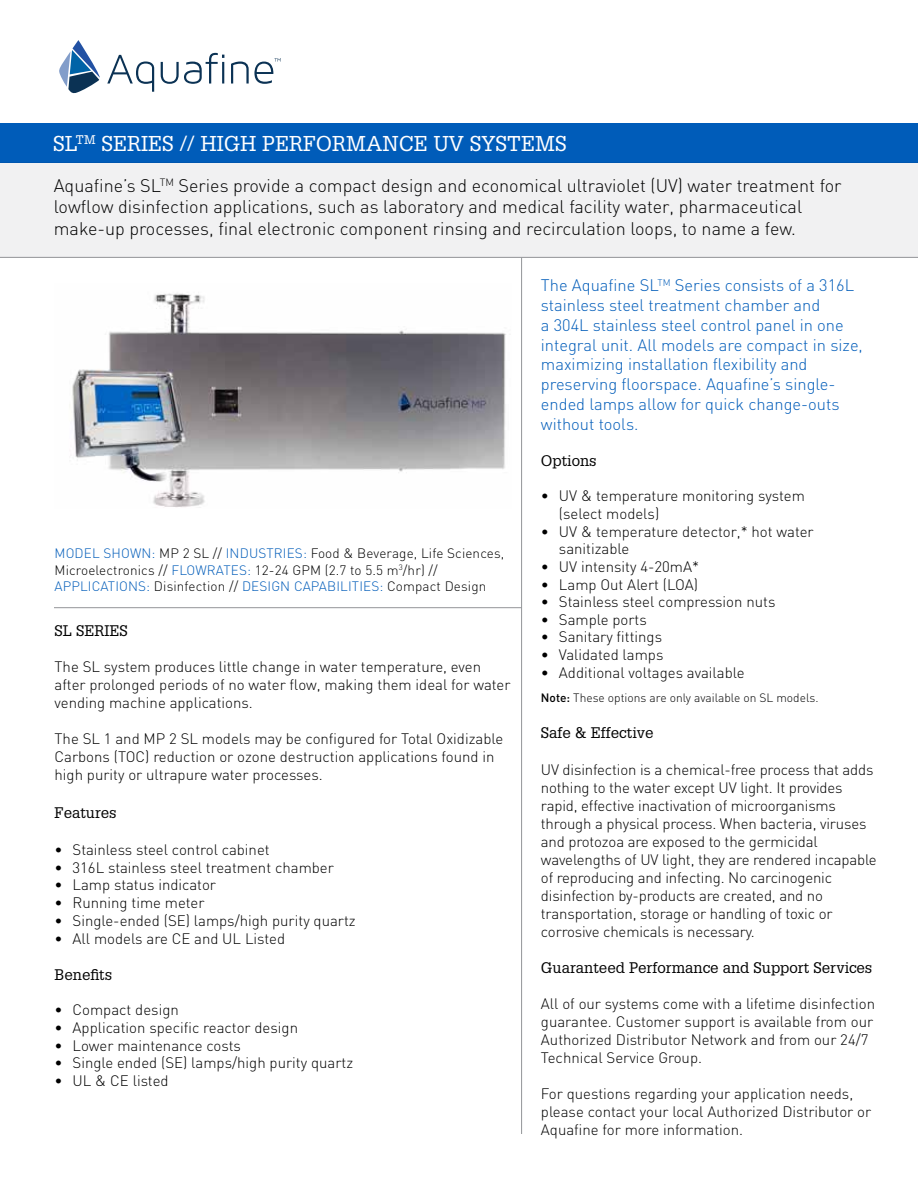
<style>
.page{position:relative;width:918px;height:1188px;background:#fff}
.page>*{position:absolute;margin:0;border:0;box-sizing:border-box;transform-origin:0 0}
.t1{font:21px "Glypha";color:#fff}
.t2{font:300 18px/21.6px "DIN";color:#000}
.t3{font:300 16.5px/19.8px "DIN";color:#005cb9}
.t4{font:300 15px/18px "DIN";color:#000}
.t5{font:15px "Glypha";color:#000}
.t6{font:300 13.5px/16.2px "DIN";letter-spacing:.01em;color:#000}
.t7{font:300 12px "DIN";color:#000}
.s1{font-weight:500}
.s2{color:#005cb9}
</style>
<div class="page">
<img style="left:72px;top:293px;width:434px;height:214px">
<div style="left:0;top:162px;width:918px;height:96px;background:#f1f1f2"></div>
<hr style="left:0;top:257px;width:918px;height:1px;background:#939598">
<div style="left:0;top:123px;width:918px;height:40px;background:#005cb9"></div>
<svg style="left:107px;top:55px;width:47px;height:37px"></svg>
<svg style="left:161px;top:53px;width:63px;height:31px"></svg>
<svg style="left:231px;top:58px;width:50px;height:26px"></svg>
<svg style="left:59px;top:40px;width:41px;height:53px"></svg>
<hr style="left:521px;top:258px;width:1px;height:876px;background:#939598">
<hr style="left:54px;top:607px;width:468px;height:1px;background:#939598">
<h1 class="t1" style="left:53px;top:130px;width:515px">SL<sup>TM</sup> SERIES // HIGH PERFORMANCE UV SYSTEMS</h1>
<p class="t2" style="left:54px;top:174px;width:789px">Aquafine’s SL<sup>TM</sup> Series provide a compact design and economical ultraviolet (UV) water treatment for lowflow disinfection applications, such as laboratory and medical facility water, pharmaceutical make-up processes, final electronic component rinsing and recirculation loops, to name a few.</p>
<p class="t3" style="left:541px;top:275px;width:323px">The Aquafine SL<sup>TM</sup> Series consists of a 316L stainless steel treatment chamber and<br>a 304L stainless steel control panel in one integral unit. All models are compact in size, maximizing installation flexibility and preserving floorspace. Aquafine’s single&shy;ended lamps allow for quick change-outs without tools.</p>
<p class="t5" style="left:541px;top:451px;width:57px">Options</p>
<p class="t4" style="left:559px;top:487px;width:247px;text-indent:-18px">• UV &amp; temperature monitoring system (select models)</p>
<p class="t4" style="left:559px;top:522px;width:256px;text-indent:-18px">• UV &amp; temperature detector,* hot water sanitizable</p>
<p class="t4" style="left:541px;top:557px;width:160px">• UV intensity 4-20mA*</p>
<p class="t4" style="left:541px;top:575px;width:159px">• Lamp Out Alert (LOA)</p>
<p class="t4" style="left:541px;top:593px;width:236px">• Stainless steel compression nuts</p>
<p class="t4" style="left:541px;top:610px;width:107px">• Sample ports</p>
<p class="t4" style="left:541px;top:628px;width:123px">• Sanitary fittings</p>
<p class="t4" style="left:541px;top:646px;width:124px">• Validated lamps</p>
<p class="t4" style="left:541px;top:663px;width:205px">• Additional voltages available</p>
<p class="t7" style="left:541px;top:690px;width:279px"><span class="s1">Note:</span> These options are only available on SL models.</p>
<p class="t5" style="left:541px;top:723px;width:114px">Safe &amp; Effective</p>
<p class="t4" style="left:541px;top:761px;width:337px">UV disinfection is a chemical-free process that adds nothing to the water except UV light. It provides rapid, effective inactivation of microorganisms through a physical process. When bacteria, viruses and protozoa are exposed to the germicidal wavelengths of UV light, they are rendered incapable of reproducing and infecting. No carcinogenic disinfection by-products are created, and no transportation, storage or handling of toxic or corrosive chemicals is necessary.</p>
<p class="t5" style="left:541px;top:959px;width:333px">Guaranteed Performance and Support Services</p>
<p class="t4" style="left:541px;top:995px;width:336px">All of our systems come with a lifetime disinfection guarantee. Customer support is available from our Authorized Distributor Network and from our 24/7<br>Technical Service Group.</p>
<p class="t4" style="left:541px;top:1085px;width:332px">For questions regarding your application needs, please contact your local Authorized Distributor or<br>Aquafine for more information.</p>
<p class="t6" style="left:55px;top:545px;width:451px"><span class="s2">MODEL SHOWN:</span> MP 2 SL // <span class="s2">INDUSTRIES:</span> Food &amp; Beverage, Life Sciences,<br>Microelectronics // <span class="s2">FLOWRATES:</span> 12-24 GPM (2.7 to 5.5 m<sup>3</sup>/hr) //<br><span class="s2">APPLICATIONS:</span> Disinfection // <span class="s2">DESIGN CAPABILITIES:</span> Compact Design</p>
<p class="t5" style="left:55px;top:621px;width:75px">SL SERIES</p>
<p class="t4" style="left:55px;top:657px;width:458px">The SL system produces little change in water temperature, even after prolonged periods of no water flow, making them ideal for water vending machine applications.</p>
<p class="t4" style="left:55px;top:729px;width:450px">The SL 1 and MP 2 SL models may be configured for Total Oxidizable<br>Carbons (TOC) reduction or ozone destruction applications found in high purity or ultrapure water processes.</p>
<p class="t5" style="left:55px;top:803px;width:64px">Features</p>
<p class="t4" style="left:55px;top:841px;width:217px">• Stainless steel control cabinet</p>
<p class="t4" style="left:55px;top:858px;width:281px">• 316L stainless steel treatment chamber</p>
<p class="t4" style="left:55px;top:876px;width:163px">• Lamp status indicator</p>
<p class="t4" style="left:55px;top:894px;width:152px">• Running time meter</p>
<p class="t4" style="left:55px;top:911px;width:303px">• Single-ended (SE) lamps/high purity quartz</p>
<p class="t4" style="left:55px;top:929px;width:232px">• All models are CE and UL Listed</p>
<p class="t5" style="left:55px;top:965px;width:59px">Benefits</p>
<p class="t4" style="left:55px;top:1001px;width:126px">• Compact design</p>
<p class="t4" style="left:55px;top:1018px;width:245px">• Application specific reactor design</p>
<p class="t4" style="left:55px;top:1036px;width:188px">• Lower maintenance costs</p>
<p class="t4" style="left:55px;top:1054px;width:300px">• Single ended (SE) lamps/high purity quartz</p>
<p class="t4" style="left:55px;top:1071px;width:116px">• UL &amp; CE listed</p>
</div>
